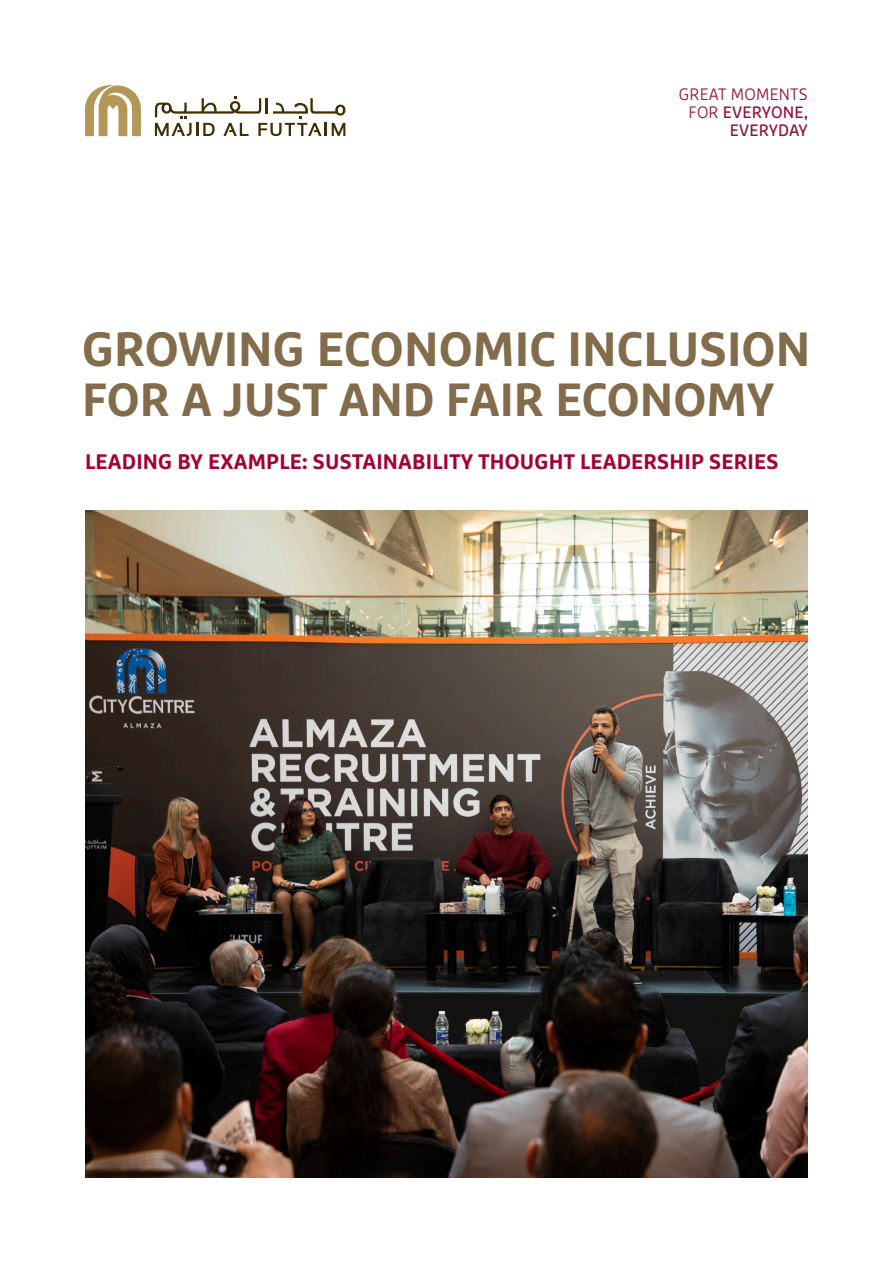
<style>
.page{position:relative;width:893px;height:1263px;background:#fff}
.page>*{position:absolute;margin:0;border:0;box-sizing:border-box;transform-origin:0 0}
.t1{font:700 48px "Marselis Pro";color:#826c4b}
.t2{font:700 46.5px "Marselis Pro";color:#826c4b}
.MAF_Body_Text{font:700 21px "Marselis Pro";letter-spacing:.01em;color:#a40133}
.t3{font:16.5px/18px "Marselis Pro";letter-spacing:.01em;color:#911436;text-align:right}
.s1{font-weight:300}
</style>
<div class="page">
<svg style="left:155px;top:96px;width:190px;height:40px"></svg>
<svg style="left:85px;top:85px;width:56px;height:51px"></svg>
<img style="left:85px;top:510px;width:723px;height:668px">
<p class="t3" style="left:679px;top:85px;width:131px"><span class="s1">GREAT MOMENTS<br>FOR</span> EVERYONE,<br>EVERYDAY</p>
<p class="t1" style="left:82px;top:319px;width:730px">GROWING ECONOMIC INCLUSION</p>
<p class="t2" style="left:82px;top:370px;width:694px">FOR A JUST AND FAIR ECONOMY</p>
<p class="MAF_Body_Text" style="left:85px;top:449px;width:695px">LEADING BY EXAMPLE: SUSTAINABILITY THOUGHT LEADERSHIP SERIES</p>
</div>
